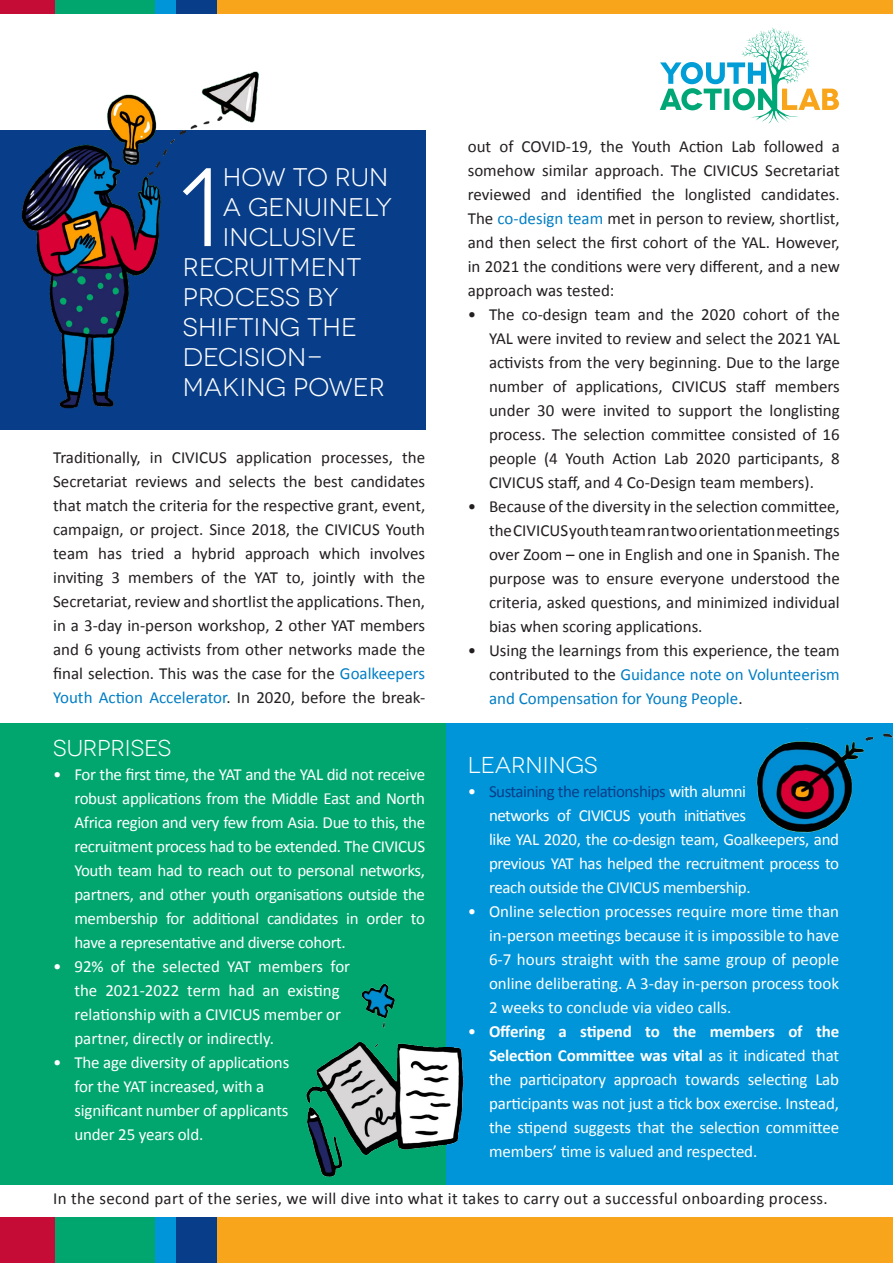
<style>
.page{position:relative;width:893px;height:1263px;background:#fff}
.page>*{position:absolute;margin:0;border:0;box-sizing:border-box;transform-origin:0 0}
.t1{font:111.15px "Novecentowide";color:#fff}
.t2{font:25.5px "Novecentowide";letter-spacing:.005em;color:#fff}
.t3{font:22.95px "Novecentowide";color:#fff}
.t4{font:16.95px/24px "Calibri";color:#231f20;text-align:justify}
.t5{font:16.95px/24px "Calibri";letter-spacing:-.015em;color:#fff;text-align:justify}
.t6{font:16.95px "Calibri";letter-spacing:.02em;color:#231f20}
.s1{color:#007ec5}
.s2{color:#083e89}
.s3{font-weight:700}
</style>
<div class="page">
<div style="left:0;top:723px;width:446px;height:462px;background:#00a66e"></div>
<div style="left:446px;top:723px;width:447px;height:462px;background:#0095d9"></div>
<div style="left:217px;top:1217px;width:676px;height:46px;background:#f9a51b"></div>
<div style="left:0;top:1217px;width:55px;height:46px;background:#c40c37"></div>
<div style="left:55px;top:1217px;width:100px;height:46px;background:#00a66e"></div>
<div style="left:155px;top:1217px;width:21px;height:46px;background:#0095d9"></div>
<div style="left:176px;top:1217px;width:41px;height:46px;background:#083e89"></div>
<div style="left:217px;top:0;width:676px;height:13px;background:#f9a51b"></div>
<div style="left:0;top:0;width:55px;height:13px;background:#c40c37"></div>
<div style="left:55px;top:0;width:100px;height:13px;background:#00a66e"></div>
<div style="left:155px;top:0;width:21px;height:13px;background:#0095d9"></div>
<div style="left:176px;top:0;width:41px;height:13px;background:#083e89"></div>
<svg style="left:660px;top:27px;width:179px;height:97px"></svg>
<div style="left:0;top:130px;width:425px;height:299px;background:#083e89"></div>
<img style="left:21px;top:71px;width:238px;height:338px">
<img style="left:306px;top:983px;width:158px;height:194px">
<img style="left:756px;top:733px;width:137px;height:100px">
<p class="t1" style="left:178px;top:143px;width:45px">1</p>
<p class="t2" style="left:223px;top:162px;width:167px">HOW TO RUN</p>
<p class="t2" style="left:223px;top:192px;width:171px">A GENUINELY</p>
<p class="t2" style="left:223px;top:222px;width:135px">INCLUSIVE</p>
<p class="t2" style="left:183px;top:252px;width:180px">RECRUITMENT</p>
<p class="t2" style="left:183px;top:282px;width:157px">PROCESS BY</p>
<p class="t2" style="left:183px;top:312px;width:176px">SHIFTING THE</p>
<p class="t2" style="left:183px;top:342px;width:142px">DECISION-</p>
<p class="t2" style="left:183px;top:372px;width:204px">MAKING POWER</p>
<p class="t4" style="left:53px;top:446px;width:374px">Traditionally, in CIVICUS application processes, the Secretariat reviews and selects the best candidates that match the criteria for the respective grant, event, campaign, or project. Since 2018, the CIVICUS Youth team has tried a hybrid approach which involves inviting 3 members of the YAT to, jointly with the Secretariat, review and shortlist the applications. Then, in a 3-day in-person workshop, 2 other YAT members and 6 young activists from other networks made the final selection. This was the case for the <span class="s1">Goalkeepers Youth Action Accelerator</span>. In 2020, before the break-</p>
<p class="t3" style="left:53px;top:735px;width:120px">SURPRISES</p>
<p class="t5" style="left:74px;top:762px;width:352px;text-indent:-21px">• For the first time, the YAT and the YAL did not receive robust applications from the Middle East and North Africa region and very few from Asia. Due to this, the recruitment process had to be extended. The CIVICUS Youth team had to reach out to personal networks, partners, and other youth organisations outside the membership for additional candidates in order to have a representative and diverse cohort.</p>
<p class="t5" style="left:74px;top:954px;width:277px;text-align:left;text-indent:-21px">• 92% of the selected YAT members for the 2021-2022 term had an existing relationship with a CIVICUS member or partner, directly or indirectly.</p>
<p class="t5" style="left:74px;top:1050px;width:216px;text-align:left;text-indent:-21px">• The age diversity of applications for the YAT increased, with a significant number of applicants under 25 years old.</p>
<p class="t4" style="left:468px;top:135px;width:374px">out of COVID-19, the Youth Action Lab followed a somehow similar approach. The CIVICUS Secretariat reviewed and identified the longlisted candidates.<br>The <span class="s1">co-design team</span> met in person to review, shortlist, and then select the first cohort of the YAL. However, in 2021 the conditions were very different, and a new approach was tested:</p>
<p class="t4" style="left:489px;top:303px;width:352px;text-indent:-21px">• The co-design team and the 2020 cohort of the YAL were invited to review and select the 2021 YAL activists from the very beginning. Due to the large number of applications, CIVICUS staff members under 30 were invited to support the longlisting process. The selection committee consisted of 16 people (4 Youth Action Lab 2020 participants, 8<br>CIVICUS staff, and 4 Co-Design team members).</p>
<p class="t4" style="left:489px;top:495px;width:352px;text-indent:-21px">• Because of the diversity in the selection committee, the CIVICUS youth team ran two orientation meetings over Zoom – one in English and one in Spanish. The purpose was to ensure everyone understood the criteria, asked questions, and minimized individual bias when scoring applications.</p>
<p class="t4" style="left:489px;top:639px;width:352px;text-indent:-21px">• Using the learnings from this experience, the team contributed to the <span class="s1">Guidance note on Volunteerism and Compensation for Young People</span>.</p>
<p class="t3" style="left:468px;top:752px;width:131px">LEARNINGS</p>
<p class="t5" style="left:489px;top:779px;width:352px;text-align:left;text-indent:-21px">• <span class="s2">Sustaining the relationships</span> with alumni<br>networks of CIVICUS youth initiatives<br>like YAL 2020, the co-design team, Goalkeepers, and previous YAT has helped the recruitment process to reach outside the CIVICUS membership.</p>
<p class="t5" style="left:489px;top:899px;width:352px;text-indent:-21px">• Online selection processes require more time than in-person meetings because it is impossible to have 6-7 hours straight with the same group of people online deliberating. A 3-day in-person process took 2 weeks to conclude via video calls.</p>
<p class="t5" style="left:489px;top:1019px;width:352px;text-indent:-21px">• <span class="s3">Offering a stipend to the members of the Selection Committee was vital</span> as it indicated that the participatory approach towards selecting Lab participants was not just a tick box exercise. Instead, the stipend suggests that the selection committee members’ time is valued and respected.</p>
<p class="t6" style="left:53px;top:1188px;width:776px">In the second part of the series, we will dive into what it takes to carry out a successful onboarding process.</p>
</div>
